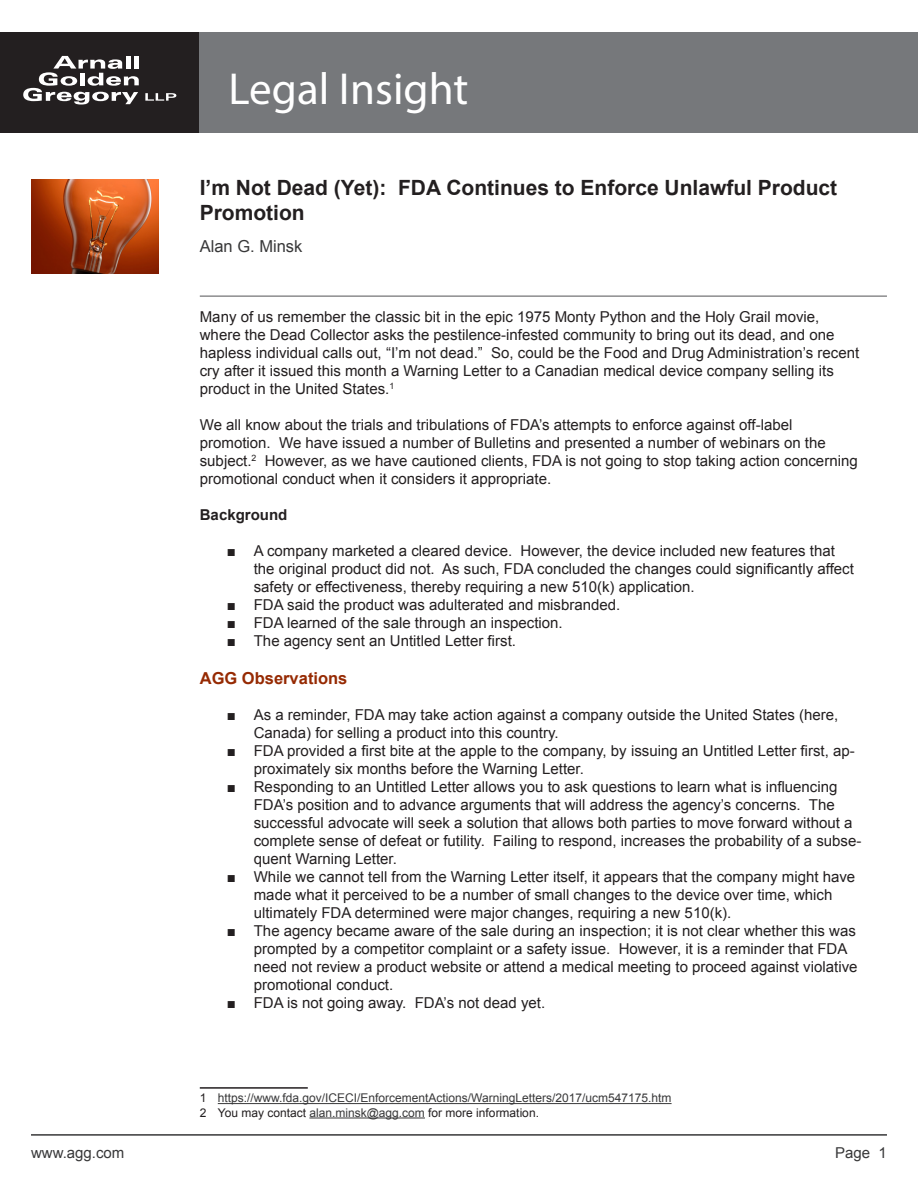
<style>
.page{position:relative;width:918px;height:1188px;background:#fff}
.page>*{position:absolute;margin:0;border:0;box-sizing:border-box;transform-origin:0 0}
.t1{font:45px "Myriad Pro";color:#fff}
.t2{font:700 21px/25.2px "Arial";color:#231f20}
.Subtitles{font:700 16.5px "Arial";color:#962a03}
.t3{font:16.5px "Arial";color:#383839}
.Regular_text{font:15px/18px "Arial";color:#231f20}
.t4{font:15px "Arial";color:#383839}
.Regular_text-2{font:700 15px "Arial";color:#231f20}
.Footnote{font:12px "Arial";color:#383839}
.Footnote-2{font:12px "Arial";color:#231f20}
.s1{color:#231f20}
.s2{color:#383839}
</style>
<div class="page">
<div style="left:0;top:32px;width:200px;height:101px;background:#231f20"></div>
<svg style="left:23px;top:56px;width:116px;height:49px"></svg>
<svg style="left:145px;top:93px;width:31px;height:8px"></svg>
<div style="left:200px;top:32px;width:718px;height:101px;background:#76787b"></div>
<hr style="left:31px;top:1134px;width:856px;height:2px;background:#383839">
<img style="left:31px;top:180px;width:128px;height:94px">
<hr style="left:200px;top:296px;width:687px;height:1px;background:#535355">
<hr style="left:200px;top:1087px;width:108px;height:2px;background:#231f20">
<hr style="left:218px;top:1103px;width:454px;height:1px;background:#383839">
<hr style="left:309px;top:1118px;width:116px;height:1px;background:#383839">
<h1 class="t1" style="left:229px;top:61px;width:241px">Legal Insight</h1>
<p class="t2" style="left:200px;top:176px;width:639px">I’m Not Dead (Yet): FDA Continues to Enforce Unlawful Product<br>Promotion</p>
<p class="t3" style="left:200px;top:235px;width:104px">Alan G. Minsk</p>
<p class="Regular_text" style="left:200px;top:308px;width:661px">Many of us remember the classic bit in the epic 1975 Monty Python and the Holy Grail movie, where the Dead Collector asks the pestilence-infested community to bring out its dead, and one hapless individual calls out, “I’m not dead.” So, could be the Food and Drug Administration’s recent cry after it issued this month a Warning Letter to a Canadian medical device company selling its product in the United States.<sup>1</sup></p>
<p class="Regular_text" style="left:200px;top:416px;width:659px">We all know about the trials and tribulations of FDA’s attempts to enforce against off-label promotion. We have issued a number of Bulletins and presented a number of webinars on the subject.<sup>2</sup> However, as we have cautioned clients, FDA is not going to stop taking action concerning promotional conduct when it considers it appropriate.</p>
<p class="Regular_text-2" style="left:200px;top:505px;width:89px">Background</p>
<p class="Regular_text" style="left:254px;top:542px;width:602px;text-indent:-27px">■ A company marketed a cleared device. However, the device included new features that the original product did not. As such, FDA concluded the changes could significantly affect safety or effectiveness, thereby requiring a new 510(k) application.</p>
<p class="Regular_text" style="left:227px;top:596px;width:395px">■ FDA said the product was adulterated and misbranded.</p>
<p class="Regular_text" style="left:227px;top:614px;width:338px">■ FDA learned of the sale through an inspection.</p>
<p class="Regular_text" style="left:227px;top:632px;width:291px">■ The agency sent an Untitled Letter first.</p>
<p class="Subtitles" style="left:200px;top:667px;width:149px">AGG Observations</p>
<p class="Regular_text" style="left:254px;top:706px;width:586px;text-indent:-27px">■ As a reminder, FDA may take action against a company outside the United States (here,<br>Canada) for selling a product into this country.</p>
<p class="Regular_text" style="left:254px;top:742px;width:603px;text-indent:-27px">■ FDA provided a first bite at the apple to the company, by issuing an Untitled Letter first, ap&shy;proximately six months before the Warning Letter.</p>
<p class="Regular_text" style="left:254px;top:778px;width:609px;text-indent:-27px">■ Responding to an Untitled Letter allows you to ask questions to learn what is influencing FDA’s position and to advance arguments that will address the agency’s concerns. The successful advocate will seek a solution that allows both parties to move forward without a complete sense of defeat or futility. Failing to respond, increases the probability of a subse&shy;quent Warning Letter.</p>
<p class="Regular_text" style="left:254px;top:868px;width:603px;text-indent:-27px">■ While we cannot tell from the Warning Letter itself, it appears that the company might have made what it perceived to be a number of small changes to the device over time, which ultimately FDA determined were major changes, requiring a new 510(k).</p>
<p class="Regular_text" style="left:254px;top:922px;width:605px;text-indent:-27px">■ The agency became aware of the sale during an inspection; it is not clear whether this was prompted by a competitor complaint or a safety issue. However, it is a reminder that FDA need not review a product website or attend a medical meeting to proceed against violative promotional conduct.</p>
<p class="Regular_text" style="left:227px;top:994px;width:320px">■ FDA is not going away. FDA’s not dead yet.</p>
<p class="Footnote" style="left:200px;top:1090px;width:473px"><span class="s1">1</span> https://www.fda.gov/ICECI/EnforcementActions/WarningLetters/2017/ucm547175.htm</p>
<p class="Footnote-2" style="left:200px;top:1105px;width:341px">2 You may contact <span class="s2">alan.minsk@agg.com</span> for more information.</p>
<p class="t4" style="left:31px;top:1142px;width:95px">www.agg.com</p>
<p class="t4" style="left:835px;top:1142px;width:53px">Page 1</p>
</div>
